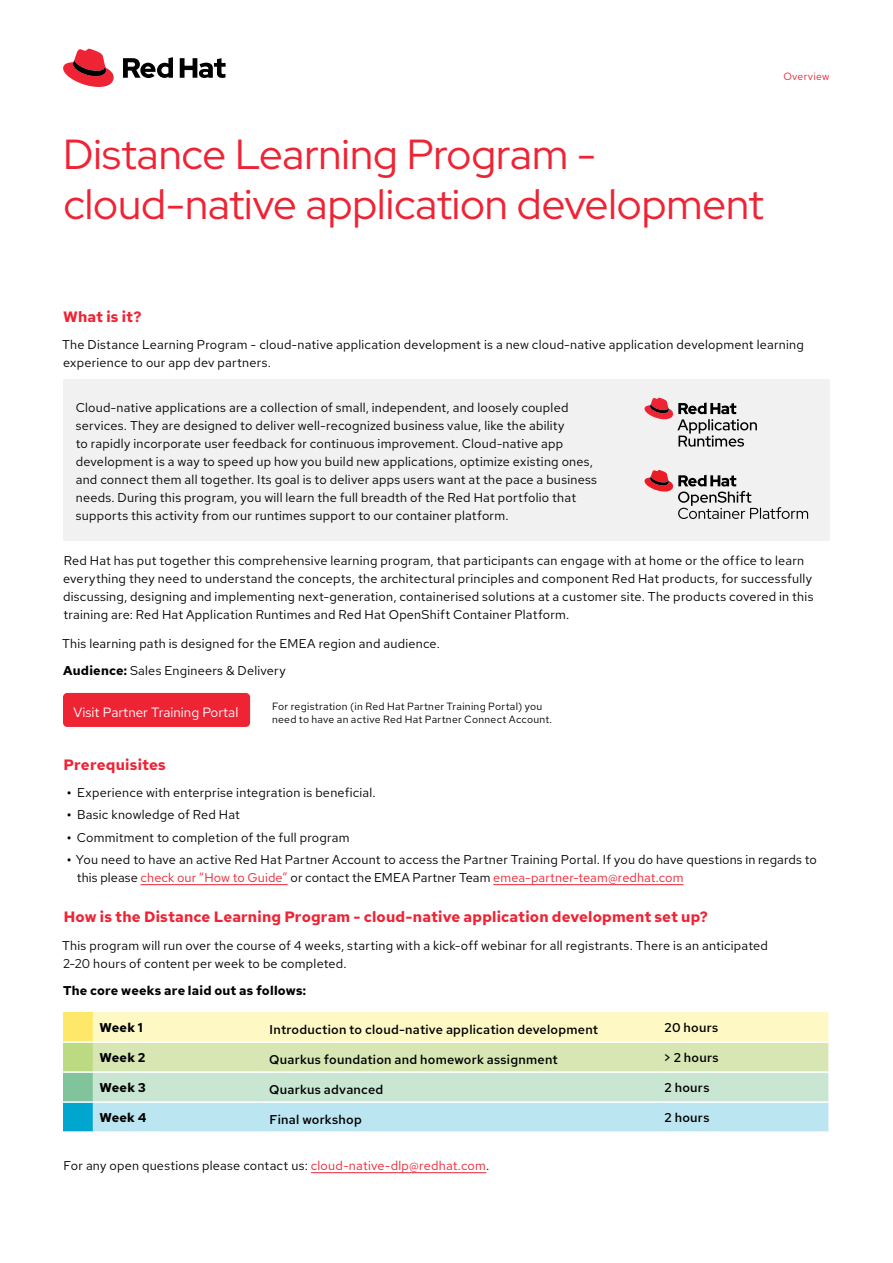
<style>
.page{position:relative;width:893px;height:1263px;background:#fff}
.page>*{position:absolute;margin:0;border:0;box-sizing:border-box;transform-origin:0 0}
.t1{font:42px/50.4px "Red Hat Display";color:#ee2435}
.t2{font:700 15px "Red Hat Text";letter-spacing:.01em;color:#ee2435}
.t3{font:13.5px "Red Hat Text";color:#fff}
.t4{font:12.75px/18px "Red Hat Text";letter-spacing:.02em;color:#000}
.t5{font:500 12.75px "Red Hat Text";letter-spacing:.02em;color:#000}
.t6{font:700 12.75px "Red Hat Text";letter-spacing:.015em;color:#000}
.t7{font:10.5px/12.6px "Red Hat Text";letter-spacing:.025em;color:#000}
.t8{font:10.5px "Red Hat Text";letter-spacing:.025em;color:#ee2435}
.s1{font-weight:700}
.s2{color:#ee2435}
</style>
<div class="page">
<hr style="left:141px;top:884px;width:147px;height:1px;background:#ee2435">
<hr style="left:493px;top:884px;width:190px;height:1px;background:#ee2435">
<hr style="left:311px;top:1172px;width:175px;height:1px;background:#ee2435">
<div style="left:63px;top:1012px;width:30px;height:30px;background:#fde86a"></div>
<div style="left:63px;top:1042px;width:30px;height:30px;background:#bcda82"></div>
<div style="left:63px;top:1072px;width:30px;height:30px;background:#81c39a"></div>
<div style="left:63px;top:1102px;width:30px;height:30px;background:#00a6ce"></div>
<svg style="left:93px;top:1012px;width:735px;height:119px;background:#d6eace"></svg>
<hr style="left:63px;top:1041px;width:30px;height:2px;background:#fff">
<hr style="left:93px;top:1041px;width:170px;height:2px;background:#fff">
<hr style="left:263px;top:1041px;width:395px;height:2px;background:#fff">
<hr style="left:658px;top:1041px;width:170px;height:2px;background:#fff">
<hr style="left:63px;top:1071px;width:30px;height:2px;background:#fff">
<hr style="left:93px;top:1071px;width:170px;height:2px;background:#fff">
<hr style="left:263px;top:1071px;width:395px;height:2px;background:#fff">
<hr style="left:658px;top:1071px;width:170px;height:2px;background:#fff">
<hr style="left:63px;top:1101px;width:30px;height:2px;background:#fff">
<hr style="left:93px;top:1101px;width:170px;height:2px;background:#fff">
<hr style="left:263px;top:1101px;width:395px;height:2px;background:#fff">
<hr style="left:658px;top:1101px;width:170px;height:2px;background:#fff">
<hr style="left:63px;top:1131px;width:30px;height:2px;background:#fff">
<div style="left:63px;top:379px;width:767px;height:162px;background:#f1f1f2"></div>
<div style="left:63px;top:693px;width:187px;height:34px;background:#ee2435;border-radius:4px"></div>
<svg style="left:644px;top:398px;width:113px;height:49px"></svg>
<svg style="left:644px;top:470px;width:164px;height:49px"></svg>
<svg style="left:63px;top:49px;width:51px;height:38px"></svg>
<svg style="left:123px;top:57px;width:103px;height:21px"></svg>
<p class="t8" style="left:783px;top:69px;width:48px">Overview</p>
<h1 class="t1" style="left:63px;top:128px;width:702px">Distance Learning Program - cloud-native application development</h1>
<p class="t2" style="left:63px;top:306px;width:80px">What is it?</p>
<p class="t4" style="left:62px;top:335px;width:743px">The Distance Learning Program - cloud-native application development is a new cloud-native application development learning experience to our app dev partners.</p>
<p class="t4" style="left:76px;top:399px;width:523px">Cloud-native applications are a collection of small, independent, and loosely coupled services. They are designed to deliver well-recognized business value, like the ability<br>to rapidly incorporate user feedback for continuous improvement. Cloud-native app development is a way to speed up how you build new applications, optimize existing ones, and connect them all together. Its goal is to deliver apps users want at the pace a business needs. During this program, you will learn the full breadth of the Red Hat portfolio that supports this activity from our runtimes support to our container platform.</p>
<p class="t4" style="left:63px;top:551px;width:752px">Red Hat has put together this comprehensive learning program, that participants can engage with at home or the office to learn everything they need to understand the concepts, the architectural principles and component Red Hat products, for successfully discussing, designing and implementing next-generation, containerised solutions at a customer site. The products covered in this training are: Red Hat Application Runtimes and Red Hat OpenShift Container Platform.</p>
<p class="t4" style="left:62px;top:630px;width:379px;line-height:27px">This learning path is designed for the EMEA region and audience.<br><span class="s1">Audience:</span> Sales Engineers &amp; Delivery</p>
<p class="t3" style="left:74px;top:703px;width:166px">Visit Partner Training Portal</p>
<p class="t7" style="left:272px;top:700px;width:282px">For registration (in Red Hat Partner Training Portal) you need to have an active Red Hat Partner Connect Account.</p>
<p class="t2" style="left:64px;top:754px;width:104px">Prerequisites</p>
<p class="t4" style="left:67px;top:783px;width:311px"><span class="s1">•</span> Experience with enterprise integration is beneficial.</p>
<p class="t4" style="left:67px;top:805px;width:175px"><span class="s1">•</span> Basic knowledge of Red Hat</p>
<p class="t4" style="left:67px;top:828px;width:284px"><span class="s1">•</span> Commitment to completion of the full program</p>
<p class="t4" style="left:77px;top:850px;width:741px;text-indent:-10px"><span class="s1">•</span> You need to have an active Red Hat Partner Account to access the Partner Training Portal. If you do have questions in regards to this please <span class="s2">check our “How to Guide”</span> or contact the EMEA Partner Team <span class="s2">emea-partner-team@redhat.com</span></p>
<p class="t2" style="left:64px;top:906px;width:646px">How is the Distance Learning Program - cloud-native application development set up?</p>
<p class="t4" style="left:62px;top:936px;width:707px">This program will run over the course of 4 weeks, starting with a kick-off webinar for all registrants. There is an anticipated<br>2-20 hours of content per week to be completed.</p>
<p class="t6" style="left:63px;top:982px;width:244px">The core weeks are laid out as follows:</p>
<p class="t6" style="left:99px;top:1019px;width:45px">Week 1</p>
<p class="t5" style="left:270px;top:1021px;width:330px">Introduction to cloud-native application development</p>
<p class="t5" style="left:665px;top:1019px;width:55px">20 hours</p>
<p class="t6" style="left:99px;top:1049px;width:48px">Week 2</p>
<p class="t5" style="left:269px;top:1051px;width:290px">Quarkus foundation and homework assignment</p>
<p class="t5" style="left:663px;top:1049px;width:57px">&gt; 2 hours</p>
<p class="t6" style="left:99px;top:1079px;width:48px">Week 3</p>
<p class="t5" style="left:269px;top:1081px;width:116px">Quarkus advanced</p>
<p class="t5" style="left:665px;top:1079px;width:46px">2 hours</p>
<p class="t6" style="left:99px;top:1109px;width:49px">Week 4</p>
<p class="t5" style="left:270px;top:1111px;width:94px">Final workshop</p>
<p class="t5" style="left:665px;top:1109px;width:46px">2 hours</p>
<p class="t4" style="left:64px;top:1156px;width:427px">For any open questions please contact us: <span class="s2">cloud-native-dlp@redhat.com</span>.</p>
</div>
